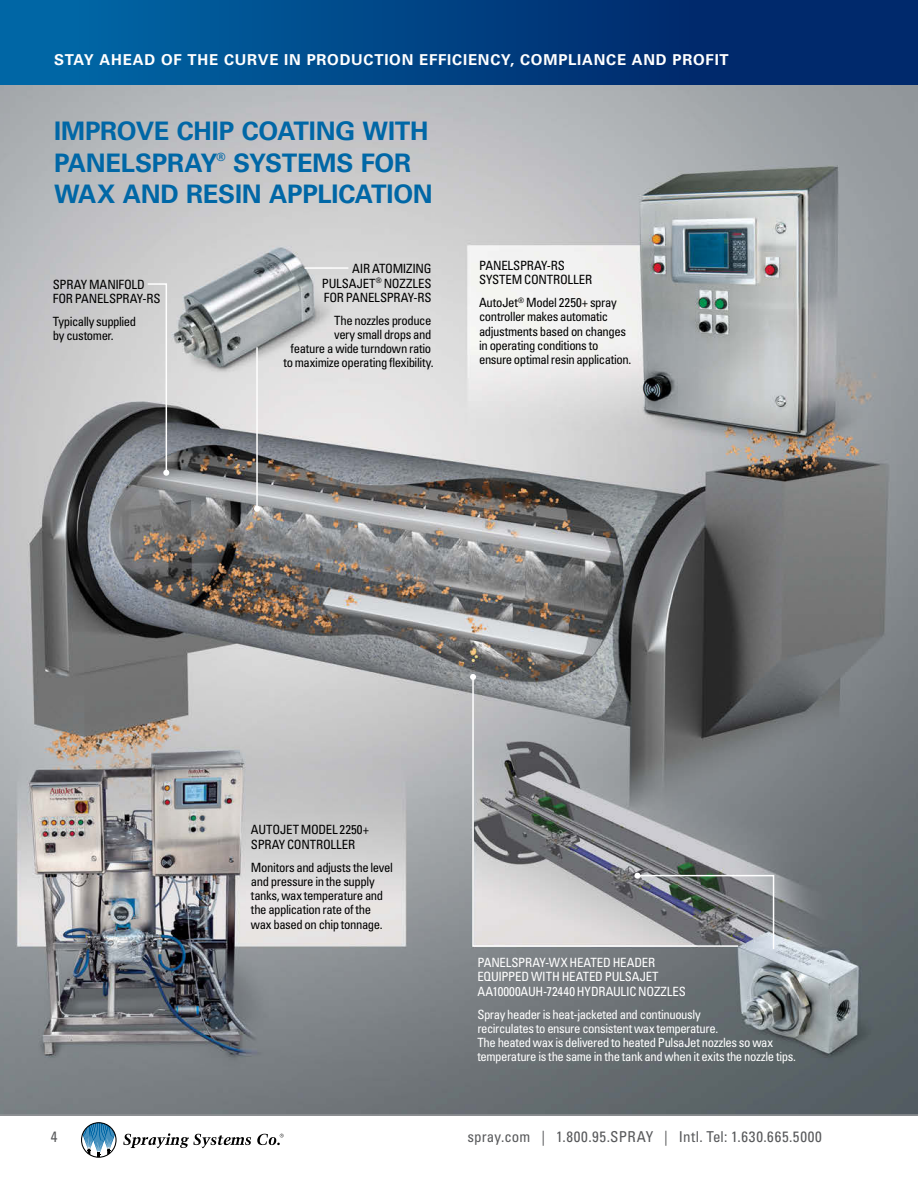
<style>
.page{position:relative;width:918px;height:1188px;background:#fff}
.page>*{position:absolute;margin:0;border:0;box-sizing:border-box;transform-origin:0 0}
.t1{font:700 25.5px/31.5px "Univers LT Std";letter-spacing:-.01em;color:#0067a6}
.t2{font:700 15px "Univers LT Std";letter-spacing:.05em;color:#fff}
.t3{font:condensed 15px "Univers LT Std";letter-spacing:.03em;color:#58595b}
.Callouts_Sentence{font:condensed 12.75px/14.2px "Univers LT Std";letter-spacing:-.035em;color:#000}
.Callouts_Sentence-2{font:condensed 12.75px/14.2px "Univers LT Std";letter-spacing:-.035em;color:#fff}
.Callout_Caps{font:condensed 12.75px/14.2px "Univers LT Std";letter-spacing:-.015em;color:#000}
.Callout_Caps-2{font:condensed 12.75px/14.2px "Univers LT Std";letter-spacing:-.015em;color:#fff}
.t4{font:700 11.4px "Univers LT Std";color:#0067a6}
</style>
<div class="page">
<img style="left:0;top:85px;width:918px;height:1029px">
<svg style="left:146px;top:283px;width:23px;height:193px;background:#b2b2b4"></svg>
<hr style="left:256px;top:347px;width:2px;height:162px;background:#fff">
<svg style="left:254px;top:506px;width:6px;height:6px"></svg>
<hr style="left:305px;top:267px;width:43px;height:2px;background:#fff">
<svg style="left:472px;top:675px;width:268px;height:273px;background:#949597"></svg>
<svg style="left:470px;top:674px;width:6px;height:6px"></svg>
<svg style="left:634px;top:873px;width:141px;height:78px;background:#87898d"></svg>
<hr style="left:0;top:1114px;width:918px;height:2px;background:#939598">
<svg style="left:81px;top:1122px;width:36px;height:36px"></svg>
<svg style="left:123px;top:1133px;width:128px;height:15px"></svg>
<svg style="left:257px;top:1134px;width:27px;height:11px"></svg>
<div style="left:0;top:0;width:918px;height:85px;background:linear-gradient(to right,#0068a7,#001d61)"></div>
<p class="t2" style="left:54px;top:51px;width:676px">STAY AHEAD OF THE CURVE IN PRODUCTION EFFICIENCY, COMPLIANCE AND PROFIT</p>
<p class="t1" style="left:54px;top:116px;width:376px">IMPROVE CHIP COATING WITH<br>PANELSPRAY</p>
<p class="t4" style="left:217px;top:150px;width:11px">®</p>
<p class="t1" style="left:54px;top:147px;width:380px;text-indent:179px">SYSTEMS FOR<br>WAX AND RESIN APPLICATION</p>
<p class="Callout_Caps" style="left:53px;top:277px;width:109px">SPRAY MANIFOLD<br>FOR PANELSPRAY-RS</p>
<p class="Callouts_Sentence" style="left:53px;top:314px;width:85px">Typically supplied by customer.</p>
<p class="Callout_Caps" style="left:322px;top:261px;width:111px;text-align:justify;text-indent:30px">AIR ATOMIZING PULSAJET<sup>®</sup> NOZZLES FOR PANELSPRAY-RS</p>
<p class="Callouts_Sentence" style="left:283px;top:313px;width:152px;text-align:right">The nozzles produce<br>very small drops and<br>feature a wide turndown ratio to maximize operating flexibility.</p>
<p class="Callout_Caps" style="left:479px;top:258px;width:115px">PANELSPRAY-RS<br>SYSTEM CONTROLLER</p>
<p class="Callouts_Sentence" style="left:479px;top:295px;width:154px">AutoJet<sup>®</sup> Model 2250+ spray controller makes automatic adjustments based on changes in operating conditions to ensure optimal resin application.</p>
<p class="Callout_Caps" style="left:251px;top:823px;width:120px">AUTOJET MODEL 2250+<br>SPRAY CONTROLLER</p>
<p class="Callouts_Sentence" style="left:251px;top:860px;width:143px">Monitors and adjusts the level and pressure in the supply tanks, wax temperature and the application rate of the wax based on chip tonnage.</p>
<p class="Callout_Caps-2" style="left:477px;top:955px;width:210px">PANELSPRAY-WX HEATED HEADER<br>EQUIPPED WITH HEATED PULSAJET<br>AA10000AUH-72440 HYDRAULIC NOZZLES</p>
<p class="Callouts_Sentence-2" style="left:477px;top:1007px;width:320px">Spray header is heat-jacketed and continuously<br>recirculates to ensure consistent wax temperature.<br>The heated wax is delivered to heated PulsaJet nozzles so wax temperature is the same in the tank and when it exits the nozzle tips.</p>
<p class="t3" style="left:51px;top:1128px;width:8px">4</p>
<p class="t3" style="left:467px;top:1128px;width:356px">spray.com | 1.800.95.SPRAY | Intl. Tel: 1.630.665.5000</p>
</div>
